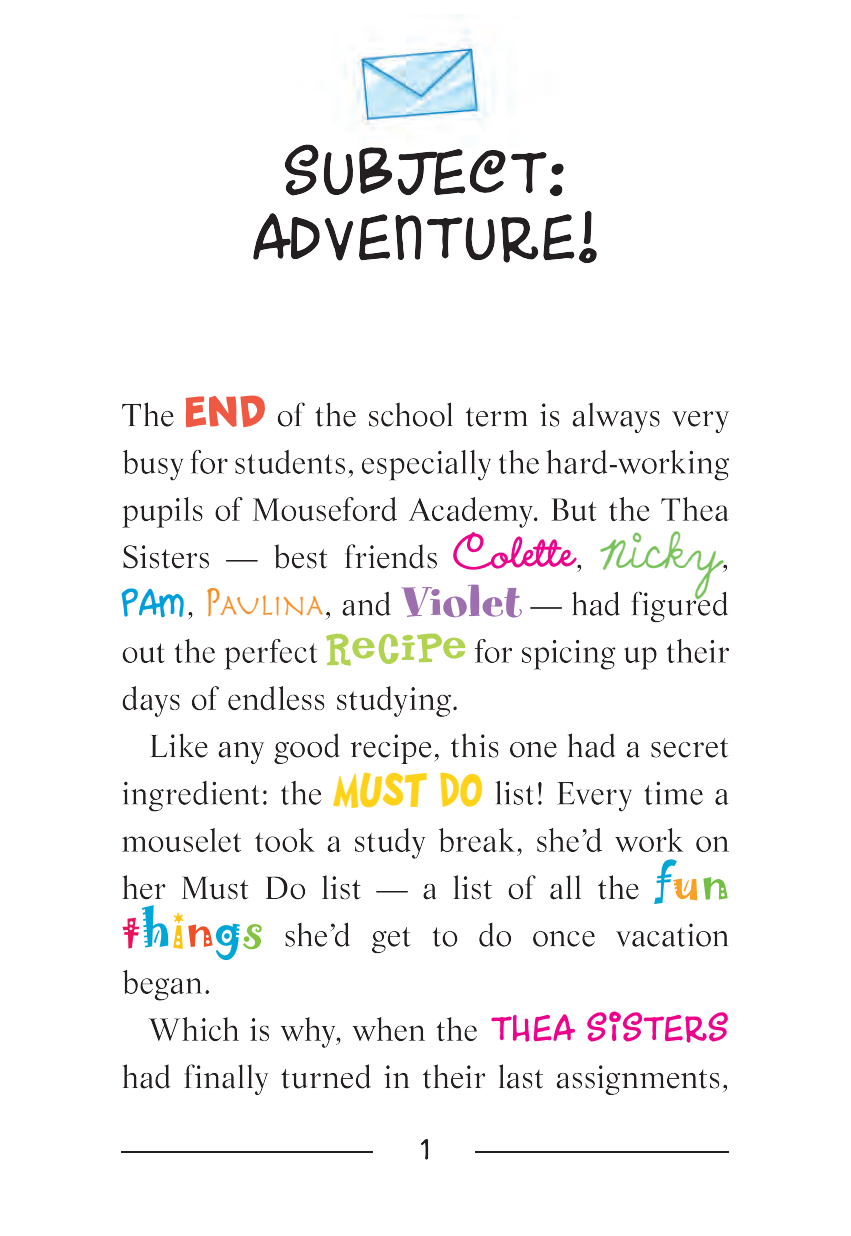
<style>
.page{position:relative;width:851px;height:1236px;background:#fff}
.page>*{position:absolute;margin:0;border:0;box-sizing:border-box;transform-origin:0 0}
.t1{font:700 58.5px "Wendy LP";color:#ed028c}
.t2{font:58.5px "Jokerman Plain";color:#00a6d5}
.t3{font:54px "Dance Party";letter-spacing:.005em;color:#ed028c}
.t4{font:51.75px "Stovetop";letter-spacing:.035em;color:#b0d350}
.t5{font:51.75px "Eatwell Chubby";color:#ef5943}
.t6{font:47.25px "Spumoni LP";color:#9d6faf;scale:1.2 1}
.t7{font:45px "Jumping Bean";letter-spacing:.005em;color:#fed218}
.t8{font:31.5px "Herculanum";letter-spacing:.015em;color:#f68e25;scale:.8 1}
.s1{font-family:"Yellabelly";font-weight:400;font-size:47.25px;color:#78c25a}
.s2{font-family:"Dance Party";font-size:54px;color:#009edb}
.s3{font-size:45px}
.s4{color:#eb125c}
.s5{color:#fec30f}
.s6{color:#f05026}
.s7{color:#83c340}
.s8{color:#f9a026}
.s9{color:#71bf44}
</style>
<div class="page">
<img style="left:344px;top:14px;width:151px;height:115px">
<svg style="left:421px;top:1139px;width:7px;height:20px"></svg>
<hr style="left:121px;top:1151px;width:252px;height:1px;background:#231f20">
<hr style="left:475px;top:1151px;width:254px;height:1px;background:#231f20">
<svg style="left:122px;top:402px;width:52px;height:24px"></svg>
<svg style="left:277px;top:402px;width:28px;height:24px"></svg>
<svg style="left:315px;top:402px;width:41px;height:24px"></svg>
<svg style="left:369px;top:402px;width:84px;height:24px"></svg>
<svg style="left:466px;top:407px;width:62px;height:19px"></svg>
<svg style="left:540px;top:403px;width:19px;height:23px"></svg>
<svg style="left:572px;top:402px;width:87px;height:31px"></svg>
<svg style="left:672px;top:411px;width:57px;height:22px"></svg>
<svg style="left:122px;top:449px;width:62px;height:31px"></svg>
<svg style="left:190px;top:449px;width:38px;height:25px"></svg>
<svg style="left:235px;top:449px;width:118px;height:29px"></svg>
<svg style="left:362px;top:450px;width:129px;height:30px"></svg>
<svg style="left:498px;top:450px;width:41px;height:24px"></svg>
<svg style="left:546px;top:449px;width:183px;height:31px"></svg>
<svg style="left:122px;top:497px;width:80px;height:31px"></svg>
<svg style="left:215px;top:497px;width:28px;height:24px"></svg>
<svg style="left:252px;top:497px;width:145px;height:24px"></svg>
<svg style="left:408px;top:497px;width:129px;height:31px"></svg>
<svg style="left:551px;top:498px;width:45px;height:23px"></svg>
<svg style="left:609px;top:497px;width:41px;height:24px"></svg>
<svg style="left:661px;top:497px;width:67px;height:24px"></svg>
<svg style="left:123px;top:545px;width:86px;height:23px"></svg>
<hr style="left:226px;top:560px;width:31px;height:1px;background:#231f20">
<svg style="left:274px;top:544px;width:53px;height:24px"></svg>
<svg style="left:344px;top:544px;width:93px;height:24px"></svg>
<svg style="left:577px;top:564px;width:4px;height:8px"></svg>
<svg style="left:723px;top:564px;width:4px;height:8px"></svg>
<svg style="left:188px;top:612px;width:4px;height:7px"></svg>
<svg style="left:326px;top:612px;width:4px;height:7px"></svg>
<svg style="left:342px;top:591px;width:49px;height:24px"></svg>
<hr style="left:530px;top:607px;width:32px;height:1px;background:#231f20">
<svg style="left:572px;top:591px;width:48px;height:24px"></svg>
<svg style="left:631px;top:591px;width:97px;height:31px"></svg>
<svg style="left:123px;top:643px;width:42px;height:20px"></svg>
<svg style="left:174px;top:639px;width:41px;height:24px"></svg>
<svg style="left:224px;top:639px;width:93px;height:30px"></svg>
<svg style="left:475px;top:639px;width:37px;height:24px"></svg>
<svg style="left:522px;top:639px;width:93px;height:30px"></svg>
<svg style="left:624px;top:647px;width:32px;height:22px"></svg>
<svg style="left:666px;top:639px;width:63px;height:24px"></svg>
<svg style="left:122px;top:686px;width:58px;height:31px"></svg>
<svg style="left:192px;top:686px;width:27px;height:24px"></svg>
<svg style="left:228px;top:686px;width:96px;height:24px"></svg>
<svg style="left:337px;top:686px;width:120px;height:31px"></svg>
<svg style="left:150px;top:733px;width:58px;height:24px"></svg>
<svg style="left:218px;top:742px;width:46px;height:22px"></svg>
<svg style="left:274px;top:733px;width:66px;height:31px"></svg>
<svg style="left:350px;top:734px;width:89px;height:30px"></svg>
<svg style="left:451px;top:733px;width:47px;height:24px"></svg>
<svg style="left:510px;top:741px;width:47px;height:16px"></svg>
<svg style="left:567px;top:733px;width:48px;height:24px"></svg>
<svg style="left:626px;top:742px;width:14px;height:15px"></svg>
<svg style="left:651px;top:738px;width:77px;height:19px"></svg>
<svg style="left:122px;top:780px;width:145px;height:31px"></svg>
<svg style="left:281px;top:780px;width:41px;height:24px"></svg>
<svg style="left:495px;top:780px;width:46px;height:24px"></svg>
<svg style="left:557px;top:782px;width:75px;height:29px"></svg>
<svg style="left:644px;top:781px;width:59px;height:23px"></svg>
<svg style="left:715px;top:789px;width:13px;height:15px"></svg>
<svg style="left:122px;top:828px;width:119px;height:24px"></svg>
<svg style="left:255px;top:828px;width:60px;height:24px"></svg>
<svg style="left:327px;top:836px;width:14px;height:16px"></svg>
<svg style="left:355px;top:828px;width:70px;height:30px"></svg>
<svg style="left:438px;top:828px;width:83px;height:28px"></svg>
<svg style="left:537px;top:828px;width:65px;height:24px"></svg>
<svg style="left:615px;top:828px;width:68px;height:24px"></svg>
<svg style="left:696px;top:836px;width:33px;height:16px"></svg>
<svg style="left:122px;top:875px;width:43px;height:24px"></svg>
<svg style="left:181px;top:876px;width:68px;height:23px"></svg>
<svg style="left:265px;top:876px;width:40px;height:23px"></svg>
<svg style="left:322px;top:875px;width:39px;height:24px"></svg>
<hr style="left:376px;top:890px;width:32px;height:2px;background:#231f20">
<svg style="left:423px;top:883px;width:14px;height:16px"></svg>
<svg style="left:453px;top:875px;width:39px;height:24px"></svg>
<svg style="left:508px;top:875px;width:27px;height:24px"></svg>
<svg style="left:550px;top:875px;width:31px;height:24px"></svg>
<svg style="left:598px;top:875px;width:41px;height:24px"></svg>
<svg style="left:285px;top:922px;width:65px;height:24px"></svg>
<svg style="left:372px;top:927px;width:39px;height:26px"></svg>
<svg style="left:432px;top:927px;width:25px;height:19px"></svg>
<svg style="left:479px;top:922px;width:32px;height:24px"></svg>
<svg style="left:533px;top:931px;width:62px;height:15px"></svg>
<svg style="left:616px;top:923px;width:112px;height:23px"></svg>
<svg style="left:122px;top:970px;width:87px;height:30px"></svg>
<svg style="left:148px;top:1017px;width:91px;height:24px"></svg>
<svg style="left:250px;top:1018px;width:19px;height:23px"></svg>
<svg style="left:280px;top:1017px;width:60px;height:30px"></svg>
<svg style="left:352px;top:1017px;width:73px;height:24px"></svg>
<svg style="left:436px;top:1017px;width:41px;height:24px"></svg>
<svg style="left:122px;top:1064px;width:49px;height:24px"></svg>
<svg style="left:184px;top:1064px;width:84px;height:31px"></svg>
<svg style="left:281px;top:1064px;width:90px;height:24px"></svg>
<svg style="left:384px;top:1065px;width:26px;height:23px"></svg>
<svg style="left:423px;top:1064px;width:62px;height:24px"></svg>
<svg style="left:498px;top:1064px;width:45px;height:24px"></svg>
<svg style="left:556px;top:1065px;width:171px;height:30px"></svg>
<svg style="left:284px;top:144px;width:280px;height:52px"></svg>
<svg style="left:253px;top:210px;width:344px;height:53px"></svg>
<p class="t5" style="left:185px;top:394px;width:82px">END</p>
<p class="t1" style="left:454px;top:517px;width:268px">Colette <span class="s1">Nicky</span></p>
<p class="t8" style="left:122px;top:586px;width:254px"><span class="s2">Pam</span> <span class="s3">P</span>AULINA</p>
<p class="t6" style="left:401px;top:571px;width:102px">Violet</p>
<p class="t4" style="left:326px;top:614px;width:142px">recipe</p>
<p class="t2" style="left:122px;top:905px;width:144px"><span class="s4">t</span>h<span class="s5">i</span><span class="s6">n</span>g<span class="s7">s</span></p>
<p class="t7" style="left:333px;top:762px;width:152px">MUST DO</p>
<p class="t2" style="left:654px;top:858px;width:77px">f<span class="s8">u</span><span class="s9">n</span></p>
<p class="t3" style="left:491px;top:990px;width:239px">Thea Sisters</p>
</div>
